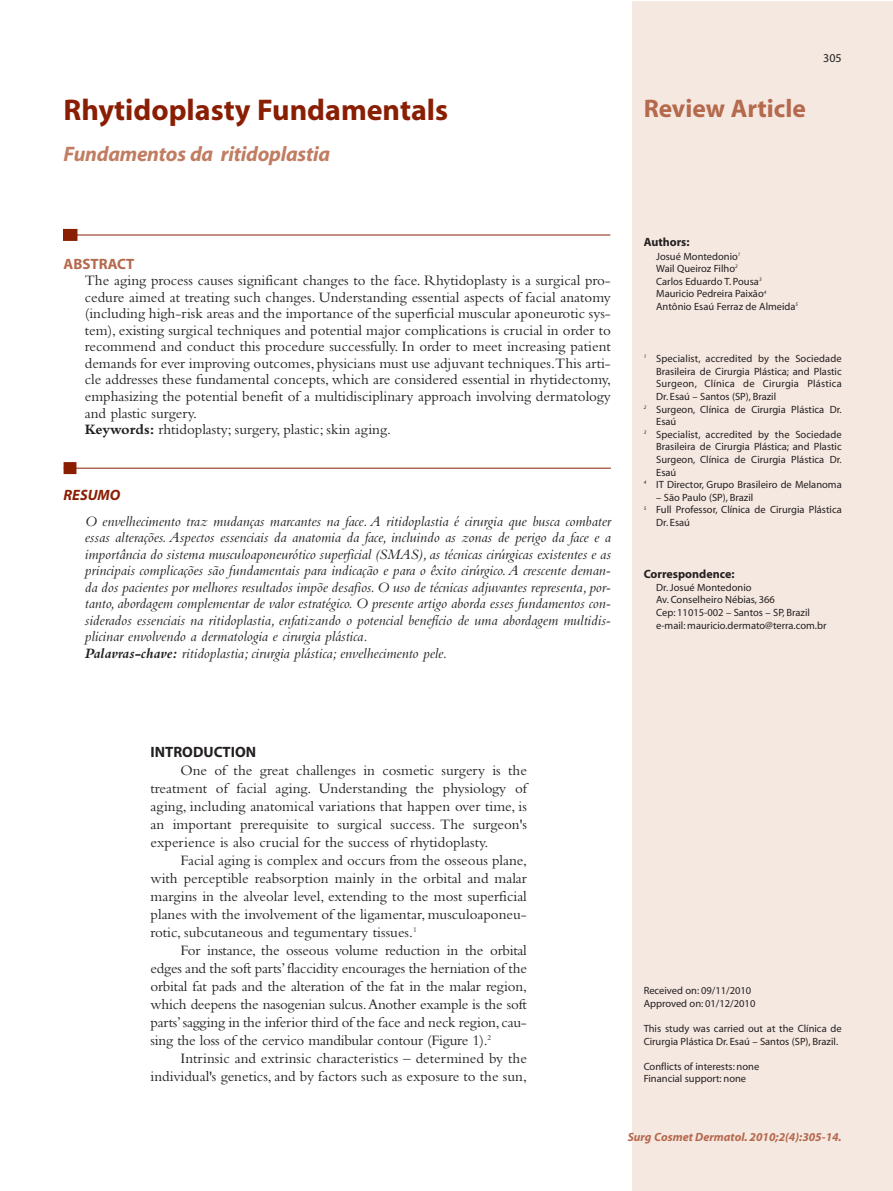
<style>
.page{position:relative;width:893px;height:1191px;background:#fff}
.page>*{position:absolute;margin:0;border:0;box-sizing:border-box;transform-origin:0 0}
.t1{font:700 30px "Myriad";color:#8a1e03}
.t2{font:700 25.5px "Myriad";color:#b5694d}
.t3{font:italic 700 21px "Myriad";letter-spacing:-.01em;color:#c17d62}
.t4{font:15px/18px "Bembo";color:#231f20;text-align:justify}
.t5{font:italic 15px/16.5px "Bembo";color:#231f20}
.t6{font:700 15px "Myriad";color:#231f20}
.t7{font:700 15px "Myriad";color:#b5694d}
.t8{font:italic 700 15px "Myriad";color:#8a1e03}
.t9{font:italic 700 12px "Myriad";color:#b5694d}
.t10{font:700 12px "Myriad";color:#231f20}
.t11{font:12px "Myriad";color:#231f20}
.t12{font:10.5px/12.6px "Myriad";color:#231f20}
.t13{font:10.5px "Myriad";letter-spacing:.02em;color:#231f20}
.s1{font-weight:700}
</style>
<div class="page">
<div style="left:632px;top:1px;width:260px;height:1190px;background:#f5e8e1"></div>
<hr style="left:63px;top:235px;width:547px;height:1px;background:#8a1e03">
<div style="left:63px;top:229px;width:14px;height:12px;background:#8a1e03"></div>
<hr style="left:64px;top:468px;width:547px;height:1px;background:#8a1e03">
<div style="left:64px;top:462px;width:12px;height:12px;background:#8a1e03"></div>
<h1 class="t1" style="left:64px;top:99px;width:386px">Rhytidoplasty Fundamentals</h1>
<h3 class="t3" style="left:64px;top:146px;width:268px">Fundamentos da ritidoplastia</h3>
<p class="t7" style="left:64px;top:258px;width:72px">ABSTRACT</p>
<p class="t4" style="left:85px;top:274px;width:528px;line-height:16.5px;text-align:left">The aging process causes significant changes to the face. Rhytidoplasty is a surgical pro&shy;cedure aimed at treating such changes. Understanding essential aspects of facial anatomy (including high-risk areas and the importance of the superficial muscular aponeurotic sys&shy;tem), existing surgical techniques and potential major complications is crucial in order to recommend and conduct this procedure successfully. In order to meet increasing patient demands for ever improving outcomes, physicians must use adjuvant techniques.This arti&shy;cle addresses these fundamental concepts, which are considered essential in rhytidectomy, emphasizing the potential benefit of a multidisciplinary approach involving dermatology and plastic surgery.<br><span class="s1">Keywords:</span> rhtidoplasty; surgery, plastic; skin aging.</p>
<p class="t8" style="left:64px;top:489px;width:58px">RESUMO</p>
<p class="t5" style="left:85px;top:514px;width:528px">O envelhecimento traz mudanças marcantes na face. A ritidoplastia é cirurgia que busca combater essas alterações. Aspectos essenciais da anatomia da face, incluindo as zonas de perigo da face e a importância do sistema musculoaponeurótico superficial (SMAS), as técnicas cirúrgicas existentes e as principais complicações são fundamentais para indicação e para o êxito cirúrgico.A crescente deman&shy;da dos pacientes por melhores resultados impõe desafios. O uso de técnicas adjuvantes representa, por&shy;tanto, abordagem complementar de valor estratégico. O presente artigo aborda esses fundamentos con&shy;siderados essenciais na ritidoplastia, enfatizando o potencial benefício de uma abordagem multidis&shy;plicinar envolvendo a dermatologia e cirurgia plástica.<br><span class="s1">Palavras-chave:</span> ritidoplastia; cirurgia plástica; envelhecimento pele.</p>
<h2 class="t2" style="left:644px;top:99px;width:164px">Review Article</h2>
<p class="t11" style="left:823px;top:54px;width:20px">305</p>
<p class="t10" style="left:644px;top:238px;width:47px">Authors:</p>
<p class="t12" style="left:656px;top:250px;width:143px">Josué Montedonio<sup>1<br></sup>Wail Queiroz Filho<sup>2<br></sup>Carlos Eduardo T. Pousa<sup>3<br></sup>Mauricio Pedreira Paixão<sup>4<br></sup>Antônio Esaú Ferraz de Almeida<sup>5</sup></p>
<p class="t12" style="left:644px;top:353px;width:200px"><sup>1</sup> Specialist, accredited by the Sociedade</p>
<p class="t12" style="left:656px;top:366px;width:187px">Brasileira de Cirurgia Plástica; and Plastic</p>
<p class="t13" style="left:656px;top:380px;width:187px">Surgeon, Clínica de Cirurgia Plástica</p>
<p class="t12" style="left:656px;top:391px;width:122px">Dr. Esaú – Santos (SP), Brazil</p>
<p class="t12" style="left:644px;top:403px;width:200px"><sup>2</sup> Surgeon, Clínica de Cirurgia Plástica Dr.</p>
<p class="t12" style="left:656px;top:416px;width:22px">Esaú</p>
<p class="t12" style="left:644px;top:429px;width:200px"><sup>3</sup> Specialist, accredited by the Sociedade</p>
<p class="t12" style="left:656px;top:441px;width:187px">Brasileira de Cirurgia Plástica; and Plastic</p>
<p class="t12" style="left:656px;top:454px;width:187px">Surgeon, Clínica de Cirurgia Plástica Dr.</p>
<p class="t12" style="left:656px;top:466px;width:22px">Esaú</p>
<p class="t12" style="left:644px;top:479px;width:200px"><sup>4</sup> IT Director, Grupo Brasileiro de Melanoma</p>
<p class="t12" style="left:656px;top:492px;width:99px">– São Paulo (SP), Brazil</p>
<p class="t12" style="left:644px;top:504px;width:200px"><sup>5</sup> Full Professor, Clínica de Cirurgia Plástica</p>
<p class="t12" style="left:656px;top:517px;width:35px">Dr. Esaú</p>
<p class="t10" style="left:644px;top:569px;width:92px">Correspondence:</p>
<p class="t12" style="left:656px;top:582px;width:172px">Dr. Josué Montedonio<br>Av. Conselheiro Nébias, 366<br>Cep: 11015-002 – Santos – SP, Brazil e-mail: mauricio.dermato@terra.com.br</p>
<p class="t6" style="left:151px;top:746px;width:107px">INTRODUCTION</p>
<p class="t4" style="left:151px;top:763px;width:378px;text-indent:30px">One of the great challenges in cosmetic surgery is the treatment of facial aging. Understanding the physiology of aging, including anatomical variations that happen over time, is an important prerequisite to surgical success. The surgeon's experience is also crucial for the success of rhytidoplasty.</p>
<p class="t4" style="left:151px;top:853px;width:378px;text-indent:30px">Facial aging is complex and occurs from the osseous plane, with perceptible reabsorption mainly in the orbital and malar margins in the alveolar level, extending to the most superficial planes with the involvement of the ligamentar, musculoaponeu&shy;rotic, subcutaneous and tegumentary tissues.<sup>1</sup></p>
<p class="t4" style="left:151px;top:943px;width:378px;text-indent:30px">For instance, the osseous volume reduction in the orbital edges and the soft parts’flaccidity encourages the herniation of the orbital fat pads and the alteration of the fat in the malar region, which deepens the nasogenian sulcus.Another example is the soft parts’sagging in the inferior third of the face and neck region,cau&shy;sing the loss of the cervico mandibular contour (Figure 1).<sup>2</sup></p>
<p class="t4" style="left:151px;top:1051px;width:378px;text-align:right">Intrinsic and extrinsic characteristics – determined by the individual's genetics, and by factors such as exposure to the sun,</p>
<p class="t12" style="left:644px;top:985px;width:113px">Received on: 09/11/2010<br>Approved on: 01/12/2010</p>
<p class="t12" style="left:644px;top:1023px;width:200px">This study was carried out at the Clínica de<br>Cirurgia Plástica Dr. Esaú – Santos (SP), Brazil.</p>
<p class="t12" style="left:644px;top:1060px;width:117px">Conflicts of interests: none<br>Financial support: none</p>
<p class="t9" style="left:628px;top:1132px;width:216px">Surg Cosmet Dermatol. 2010;2(4):305-14.</p>
</div>
